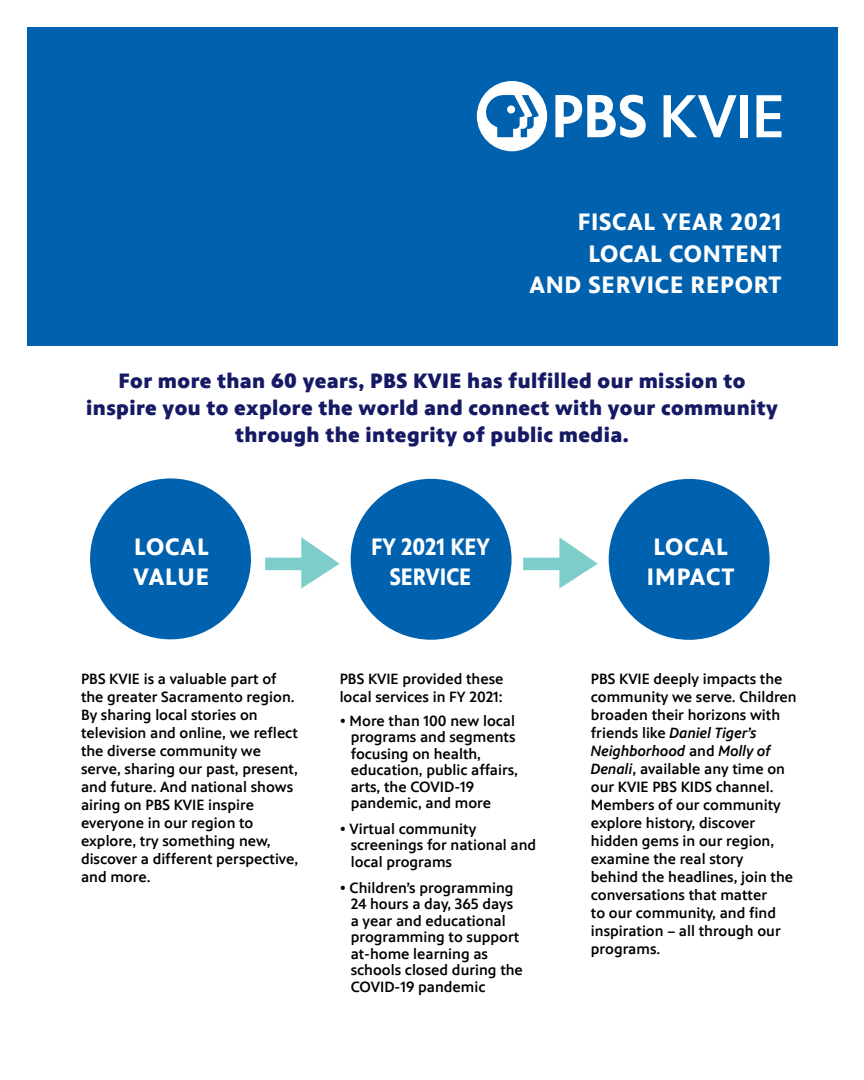
<style>
.page{position:relative;width:864px;height:1080px;background:#fff}
.page>*{position:absolute;margin:0;border:0;box-sizing:border-box;transform-origin:0 0}
.t1{font:700 24px/31.5px "PBS Sans";letter-spacing:.03em;color:#fff}
.t2{font:700 24px/30px "PBS Sans";color:#fff;text-align:center;scale:.9 1}
.t3{font:900 21px/27px "PBS Sans";letter-spacing:.02em;color:#161a64;text-align:center}
.t4{font:500 15px/18px "PBS Sans";color:#000}
.s1{font-style:italic}
</style>
<div class="page">
<svg style="left:523px;top:537px;width:75px;height:52px"></svg>
<svg style="left:265px;top:537px;width:75px;height:52px"></svg>
<div style="left:609px;top:479px;width:161px;height:161px;background:#0061af;border-radius:50%"></div>
<div style="left:351px;top:479px;width:161px;height:161px;background:#0061af;border-radius:50%"></div>
<div style="left:90px;top:478px;width:161px;height:161px;background:#0061af;border-radius:50%"></div>
<div style="left:27px;top:27px;width:811px;height:319px;background:#0061af"></div>
<div style="left:477px;top:81px;width:70px;height:70px;background:#fff;border-radius:50%"></div>
<svg style="left:555px;top:95px;width:91px;height:43px"></svg>
<svg style="left:486px;top:95px;width:53px;height:42px"></svg>
<svg style="left:664px;top:95px;width:73px;height:42px"></svg>
<div style="left:740px;top:95px;width:8px;height:42px;background:#fff"></div>
<svg style="left:757px;top:95px;width:25px;height:42px"></svg>
<h1 class="t1" style="left:529px;top:207px;width:254px;text-align:right">FISCAL YEAR 2021<br>LOCAL CONTENT<br>AND SERVICE REPORT</h1>
<h2 class="t3" style="left:86px;top:367px;width:693px">For more than 60 years, PBS KVIE has fulfilled our mission to inspire you to explore the world and connect with your community through the integrity of public media.</h2>
<h1 class="t1" style="left:134px;top:532px;width:77px;line-height:30px">LOCAL<br>VALUE</h1>
<h1 class="t2" style="left:371px;top:532px;width:133px">FY 2021 KEY<br>SERVICE</h1>
<h1 class="t1" style="left:647px;top:532px;width:89px;line-height:30px">LOCAL<br>IMPACT</h1>
<p class="t4" style="left:81px;top:670px;width:219px">PBS KVIE is a valuable part of the greater Sacramento region.<br>By sharing local stories on television and online, we reflect the diverse community we serve, sharing our past, present, and future. And national shows airing on PBS KVIE inspire everyone in our region to explore, try something new, discover a different perspective, and more.</p>
<p class="t4" style="left:340px;top:670px;width:165px">PBS KVIE provided these local services in FY 2021:</p>
<p class="t4" style="left:351px;top:712px;width:169px;line-height:16.5px;text-indent:-11px">• More than 100 new local programs and segments focusing on health, education, public affairs, arts, the COVID-19 pandemic, and more</p>
<p class="t4" style="left:351px;top:820px;width:187px;line-height:16.5px;text-indent:-11px">• Virtual community screenings for national and local programs</p>
<p class="t4" style="left:351px;top:880px;width:174px;line-height:16.5px;text-indent:-11px">• Children’s programming<br>24 hours a day, 365 days a year and educational programming to support at-home learning as schools closed during the<br>COVID-19 pandemic</p>
<p class="t4" style="left:591px;top:670px;width:207px">PBS KVIE deeply impacts the community we serve. Children broaden their horizons with friends like <span class="s1">Daniel Tiger’s<br>Neighborhood</span> and <span class="s1">Molly of<br>Denali</span>, available any time on our KVIE PBS KIDS channel.<br>Members of our community explore history, discover hidden gems in our region, examine the real story<br>behind the headlines, join the conversations that matter<br>to our community, and find inspiration – all through our programs.</p>
</div>
